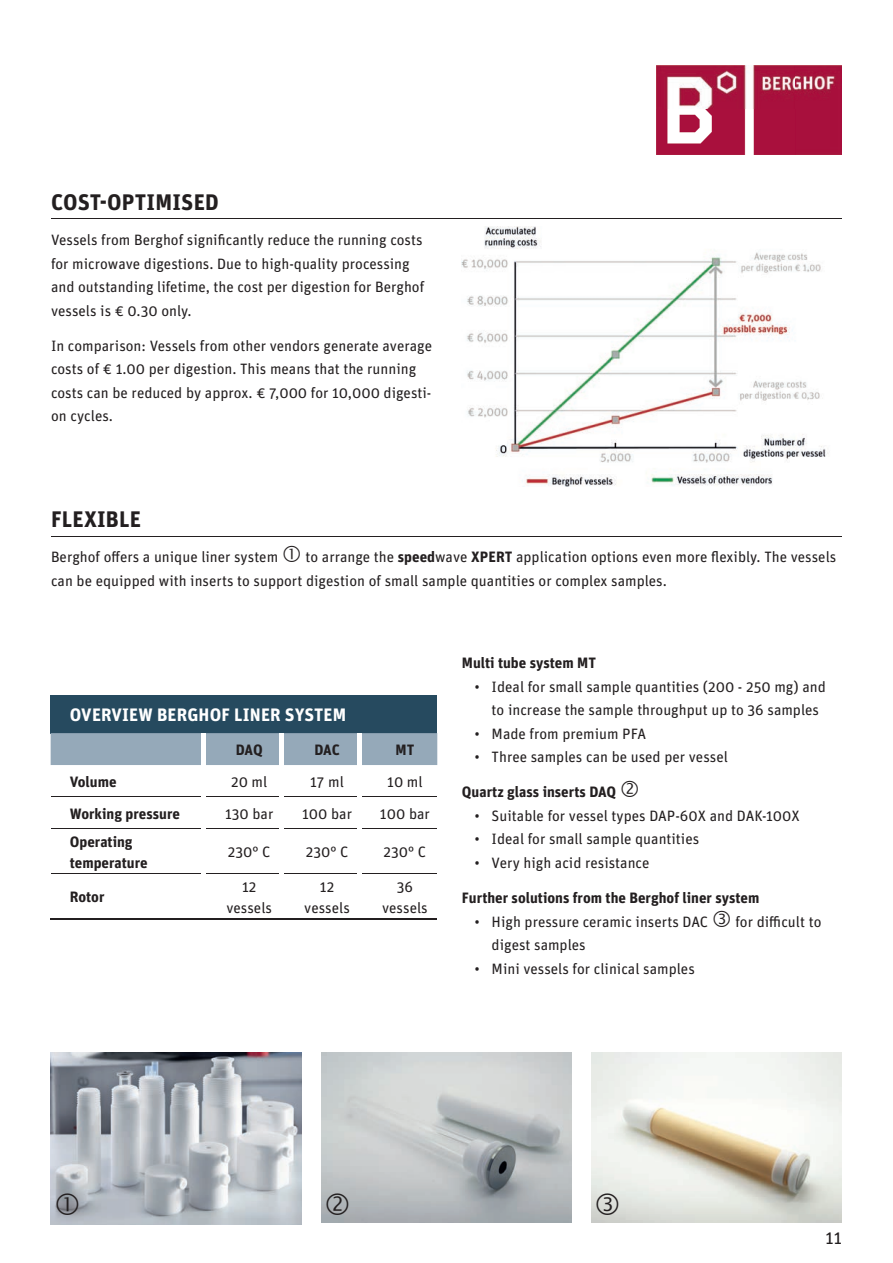
<style>
.page{position:relative;width:893px;height:1263px;background:#fff}
.page>*{position:absolute;margin:0;border:0;box-sizing:border-box;transform-origin:0 0}
.t1{font:700 22.5px "Unit Pro";letter-spacing:.01em;color:#231f20}
.t2{font:700 18px "Unit Pro";letter-spacing:.01em;color:#fff}
.t3{font:18px "Unit Pro";color:#231f20}
.t4{font:15px/23.5px "Unit Pro";color:#231f20}
.t5{font:700 15px/21.3px "Unit Pro";color:#231f20}
.s1{font-weight:700}
</style>
<div class="page">
<img style="left:462px;top:226px;width:366px;height:260px">
<img style="left:656px;top:66px;width:186px;height:88px">
<img style="left:51px;top:1052px;width:251px;height:173px">
<img style="left:591px;top:1052px;width:251px;height:170px">
<img style="left:321px;top:1052px;width:251px;height:170px">
<hr style="left:51px;top:536px;width:791px;height:1px;background:#231f20">
<hr style="left:51px;top:218px;width:791px;height:1px;background:#231f20">
<div style="left:51px;top:695px;width:386px;height:38px;background:#264a5f"></div>
<div style="left:51px;top:733px;width:386px;height:32px;background:#95a9b9"></div>
<hr style="left:51px;top:797px;width:150px;height:1px;background:#231f20">
<hr style="left:206px;top:797px;width:73px;height:1px;background:#231f20">
<hr style="left:284px;top:797px;width:73px;height:1px;background:#231f20">
<hr style="left:362px;top:797px;width:75px;height:1px;background:#231f20">
<hr style="left:51px;top:829px;width:150px;height:1px;background:#231f20">
<hr style="left:206px;top:829px;width:73px;height:1px;background:#231f20">
<hr style="left:284px;top:829px;width:73px;height:1px;background:#231f20">
<hr style="left:362px;top:829px;width:75px;height:1px;background:#231f20">
<div style="left:201px;top:733px;width:5px;height:32px;background:#fff"></div>
<div style="left:279px;top:733px;width:5px;height:32px;background:#fff"></div>
<div style="left:357px;top:733px;width:5px;height:32px;background:#fff"></div>
<hr style="left:51px;top:874px;width:150px;height:1px;background:#231f20">
<hr style="left:206px;top:874px;width:73px;height:1px;background:#231f20">
<hr style="left:284px;top:874px;width:73px;height:1px;background:#231f20">
<hr style="left:362px;top:874px;width:75px;height:1px;background:#231f20">
<hr style="left:51px;top:918px;width:153px;height:2px;background:#231f20">
<hr style="left:204px;top:918px;width:78px;height:2px;background:#231f20">
<hr style="left:282px;top:918px;width:77px;height:2px;background:#231f20">
<hr style="left:359px;top:918px;width:78px;height:2px;background:#231f20">
<svg style="left:57px;top:1193px;width:21px;height:22px"></svg>
<svg style="left:327px;top:1193px;width:21px;height:22px"></svg>
<svg style="left:597px;top:1193px;width:21px;height:22px"></svg>
<h1 class="t1" style="left:51px;top:185px;width:169px">COST-OPTIMISED</h1>
<p class="t4" style="left:51px;top:227px;width:375px">Vessels from Berghof significantly reduce the running costs for microwave digestions. Due to high-quality processing and outstanding lifetime, the cost per digestion for Berghof vessels is € 0.30 only.</p>
<p class="t4" style="left:51px;top:333px;width:383px">In comparison: Vessels from other vendors generate average costs of € 1.00 per digestion. This means that the running costs can be reduced by approx. € 7,000 for 10,000 digesti&shy;on cycles.</p>
<h1 class="t1" style="left:51px;top:503px;width:92px">FLEXIBLE</h1>
<p class="t4" style="left:51px;top:545px;width:229px">Berghof offers a unique liner system</p>
<p class="t4" style="left:51px;top:545px;width:787px;text-indent:254px">to arrange the <span class="s1">speed</span>wave <span class="s1">XPERT</span> application options even more flexibly. The vessels can be equipped with inserts to support digestion of small sample quantities or complex samples.</p>
<p class="t2" style="left:70px;top:702px;width:278px">OVERVIEW BERGHOF LINER SYSTEM</p>
<p class="t5" style="left:236px;top:738px;width:28px">DAQ</p>
<p class="t5" style="left:314px;top:738px;width:27px">DAC</p>
<p class="t5" style="left:395px;top:738px;width:20px">MT</p>
<p class="t5" style="left:70px;top:770px;width:48px">Volume</p>
<p class="t4" style="left:231px;top:769px;width:38px">20 ml</p>
<p class="t4" style="left:310px;top:769px;width:35px">17 ml</p>
<p class="t4" style="left:387px;top:769px;width:37px">10 ml</p>
<p class="t5" style="left:70px;top:802px;width:112px">Working pressure</p>
<p class="t4" style="left:225px;top:801px;width:50px">130 bar</p>
<p class="t4" style="left:302px;top:801px;width:51px">100 bar</p>
<p class="t4" style="left:380px;top:801px;width:51px">100 bar</p>
<p class="t5" style="left:70px;top:830px;width:80px">Operating temperature</p>
<p class="t4" style="left:228px;top:840px;width:44px">230° C</p>
<p class="t4" style="left:306px;top:840px;width:44px">230° C</p>
<p class="t4" style="left:384px;top:840px;width:44px">230° C</p>
<p class="t5" style="left:70px;top:886px;width:36px">Rotor</p>
<p class="t4" style="left:226px;top:875px;width:47px;line-height:21.3px;text-align:center">12 vessels</p>
<p class="t4" style="left:304px;top:875px;width:47px;line-height:21.3px;text-align:center">12 vessels</p>
<p class="t4" style="left:382px;top:875px;width:47px;line-height:21.3px;text-align:center">36 vessels</p>
<p class="t5" style="left:462px;top:651px;width:136px">Multi tube system MT</p>
<p class="t4" style="left:492px;top:674px;width:336px;text-indent:-17px">• Ideal for small sample quantities (200 - 250 mg) and to increase the sample throughput up to 36 samples</p>
<p class="t4" style="left:475px;top:721px;width:173px">• Made from premium PFA</p>
<p class="t4" style="left:475px;top:744px;width:255px">• Three samples can be used per vessel</p>
<p class="t5" style="left:462px;top:781px;width:156px">Quartz glass inserts DAQ</p>
<p class="t4" style="left:475px;top:803px;width:327px">• Suitable for vessel types DAP-60X and DAK-100X</p>
<p class="t4" style="left:475px;top:827px;width:226px">• Ideal for small sample quantities</p>
<p class="t4" style="left:475px;top:850px;width:176px">• Very high acid resistance</p>
<p class="t5" style="left:462px;top:886px;width:299px">Further solutions from the Berghof liner system</p>
<p class="t4" style="left:475px;top:909px;width:235px">• High pressure ceramic inserts DAC</p>
<p class="t4" style="left:735px;top:909px;width:87px">for difficult to</p>
<p class="t4" style="left:492px;top:932px;width:96px">digest samples</p>
<p class="t4" style="left:475px;top:956px;width:222px">• Mini vessels for clinical samples</p>
<p class="t3" style="left:825px;top:1225px;width:18px">11</p>
</div>
